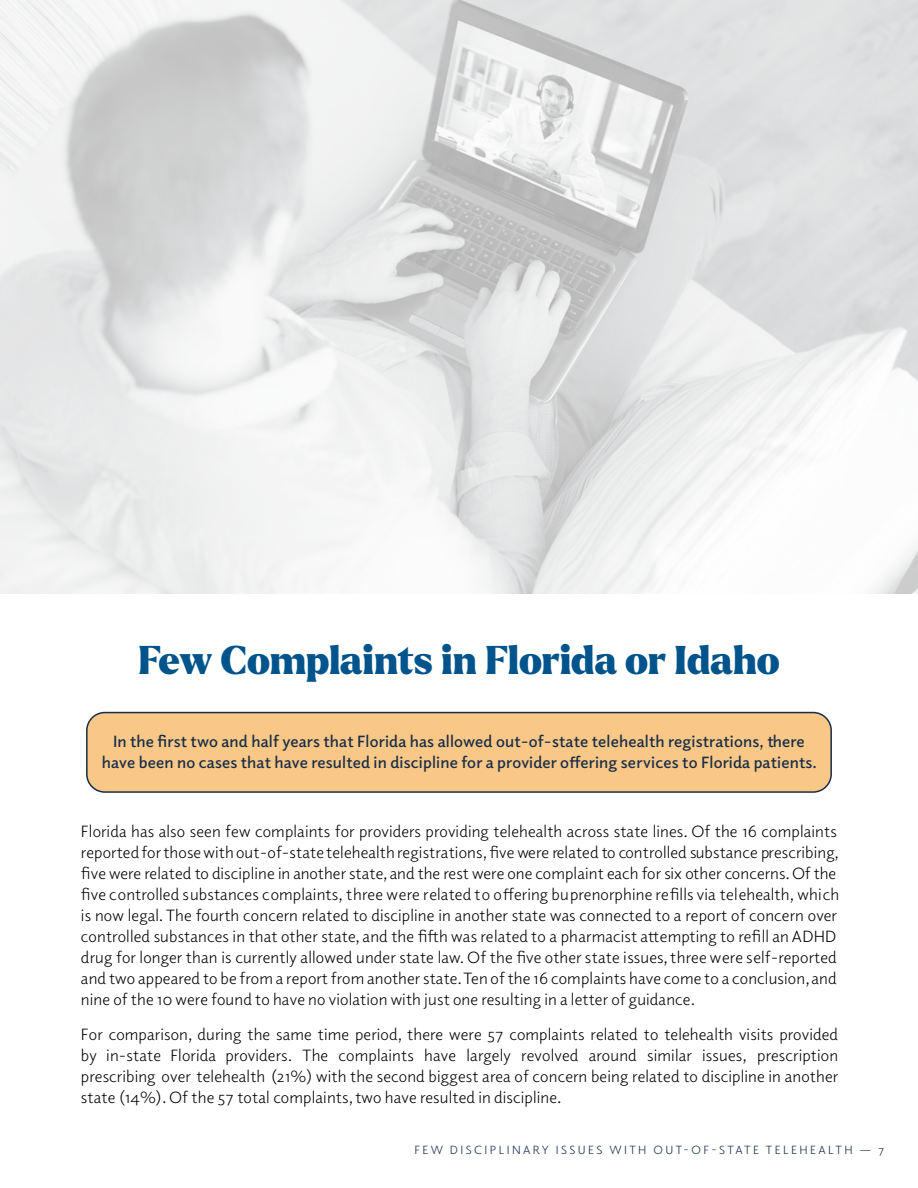
<style>
.page{position:relative;width:918px;height:1188px;background:#fff}
.page>*{position:absolute;margin:0;border:0;box-sizing:border-box;transform-origin:0 0}
.t1{font:900 39px "Larken";letter-spacing:-.005em;color:#00548b}
.t2{font:16.5px/21px "Elido";letter-spacing:.01em;color:#000}
.t3{font:600 16.5px/21px "Elido";letter-spacing:.01em;color:#172c49;text-align:center}
.t4{font:12px "Elido";letter-spacing:.2em;color:#172c49}
</style>
<div class="page">
<div style="left:87px;top:713px;width:744px;height:79px;background:#fac886;border-radius:18px"></div>
<div style="left:86px;top:712px;width:746px;height:81px;border:2px solid #172c49;border-radius:18px"></div>
<img style="left:0;top:0;width:918px;height:594px">
<h1 class="t1" style="left:138px;top:635px;width:643px">Few Complaints in Florida or Idaho</h1>
<p class="t3" style="left:102px;top:731px;width:717px">In the first two and half years that Florida has allowed out-of-state telehealth registrations, there have been no cases that have resulted in discipline for a provider offering services to Florida patients.</p>
<p class="t2" style="left:81px;top:821px;width:760px">Florida has also seen few complaints for providers providing telehealth across state lines. Of the 16 complaints reported for those with out-of-state telehealth registrations, five were related to controlled substance prescribing, five were related to discipline in another state, and the rest were one complaint each for six other concerns. Of the five controlled substances complaints, three were related to offering buprenorphine refills via telehealth, which is now legal. The fourth concern related to discipline in another state was connected to a report of concern over controlled substances in that other state, and the fifth was related to a pharmacist attempting to refill an ADHD drug for longer than is currently allowed under state law. Of the five other state issues, three were self-reported and two appeared to be from a report from another state.Ten of the 16 complaints have come to a conclusion, and nine of the 10 were found to have no violation with just one resulting in a letter of guidance.</p>
<p class="t2" style="left:81px;top:1023px;width:759px;text-align:justify">For comparison, during the same time period, there were 57 complaints related to telehealth visits provided by in-state Florida providers. The complaints have largely revolved around similar issues, prescription prescribing over telehealth (21%) with the second biggest area of concern being related to discipline in another state (14%). Of the 57 total complaints,two have resulted in discipline.</p>
<p class="t4" style="left:414px;top:1142px;width:471px">FEW DISCIPLINARY ISSUES WITH OUT-OF-STATE TELEHEALTH — 7</p>
</div>
